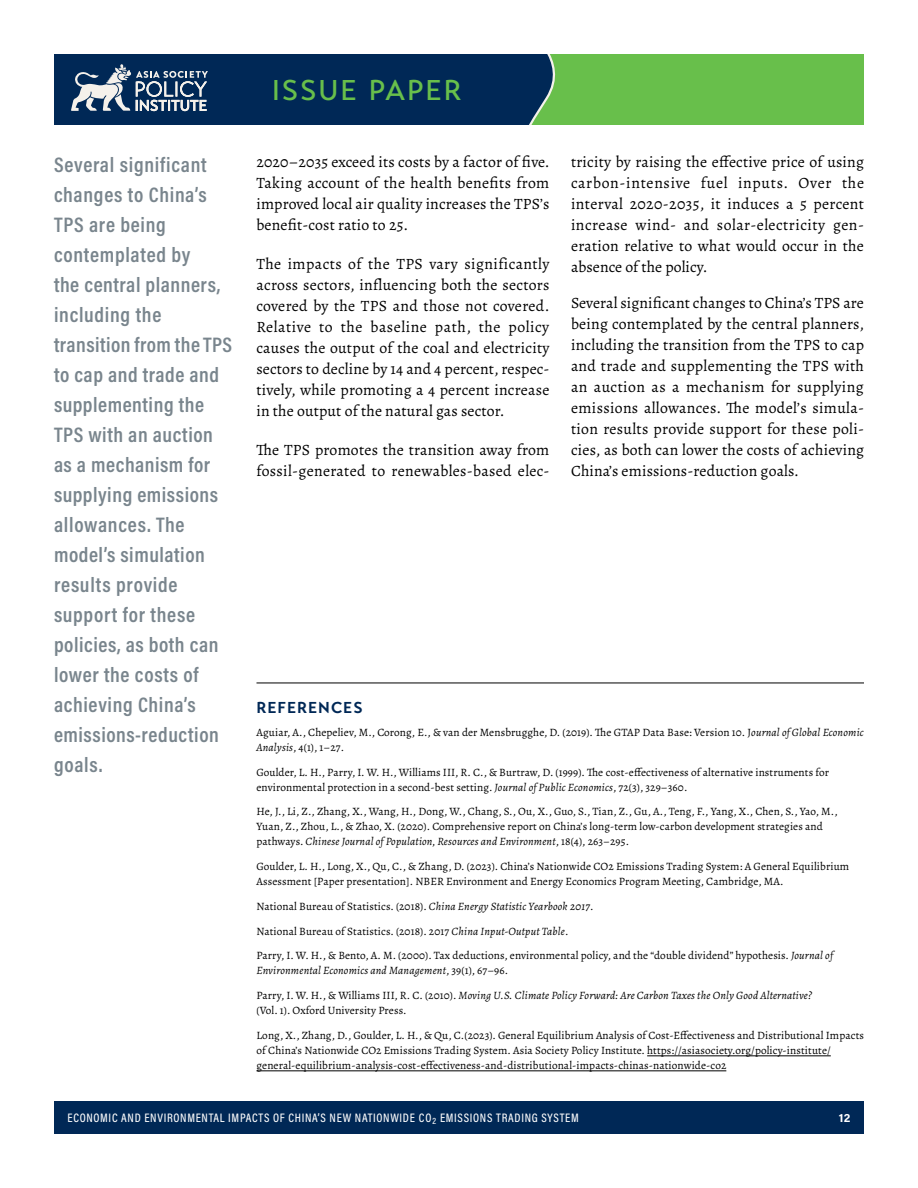
<style>
.page{position:relative;width:918px;height:1188px;background:#fff}
.page>*{position:absolute;margin:0;border:0;box-sizing:border-box;transform-origin:0 0}
.t1{font:500 28.5px "Transat Text";letter-spacing:.065em;color:#68bf4b}
.t2{font:600 21.15px/30px "Acumin Pro Cond";letter-spacing:.03em;color:#79858d}
.t3{font:15.75px/21px "Alegreya";letter-spacing:.01em;color:#000;text-align:justify}
.t4{font:700 15.75px "Transat Text";letter-spacing:.06em;color:#002856}
.t5{font:500 12.3px "Acumin Pro Cond";letter-spacing:.055em;color:#fff}
.t6{font:700 12px "Acumin Pro";color:#fff}
.t7{font:11.25px/15px "Alegreya";letter-spacing:.01em;color:#000}
.t8{font:italic 11.25px/24.8px "Alegreya";letter-spacing:.02em;color:#000}
.s1{font-style:italic}
.s2{font-style:normal}
</style>
<div class="page">
<div style="left:472px;top:54px;width:392px;height:71px;background:#68bf4b"></div>
<div style="left:54px;top:1102px;width:810px;height:32px;background:#002856"></div>
<svg style="left:515px;top:54px;width:41px;height:71px"></svg>
<div style="left:54px;top:54px;width:461px;height:71px;background:#002856"></div>
<svg style="left:71px;top:64px;width:137px;height:48px"></svg>
<hr style="left:256px;top:683px;width:608px;height:1px;background:#000">
<hr style="left:647px;top:1056px;width:184px;height:1px;background:#000">
<hr style="left:256px;top:1071px;width:470px;height:1px;background:#000">
<h1 class="t1" style="left:272px;top:73px;width:191px">ISSUE PAPER</h1>
<p class="t3" style="left:571px;top:151px;width:295px">tricity by raising the effective price of using carbon-intensive fuel inputs. Over the interval 2020-2035, it induces a 5 percent increase wind- and solar-electricity gen&shy;eration relative to what would occur in the absence of the policy.</p>
<p class="t3" style="left:571px;top:292px;width:295px">Several significant changes to China’s TPS are being contemplated by the central planners, including the transition from the TPS to cap and trade and supplementing the TPS with an auction as a mechanism for supplying emissions allowances. The model’s simula&shy;tion results provide support for these poli&shy;cies, as both can lower the costs of achieving China’s emissions-reduction goals.</p>
<p class="t2" style="left:54px;top:149px;width:180px">Several significant changes to China’s<br>TPS are being contemplated by<br>the central planners, including the transition from the TPS to cap and trade and supplementing the<br>TPS with an auction as a mechanism for supplying emissions allowances. The model’s simulation results provide support for these policies, as both can lower the costs of achieving China’s emissions-reduction goals.</p>
<h3 class="t3" style="left:256px;top:151px;width:295px">2020–2035 exceed its costs by a factor of five.<br>Taking account of the health benefits from improved local air quality increases the TPS’s benefit-cost ratio to 25.</h3>
<p class="t3" style="left:256px;top:253px;width:295px">The impacts of the TPS vary significantly across sectors, influencing both the sectors covered by the TPS and those not covered.<br>Relative to the baseline path, the policy causes the output of the coal and electricity sectors to decline by 14 and 4 percent, respec&shy;tively, while promoting a 4 percent increase in the output of the natural gas sector.</p>
<h3 class="t3" style="left:256px;top:439px;width:294px">The TPS promotes the transition away from fossil-generated to renewables-based elec-</h3>
<h3 class="t4" style="left:256px;top:698px;width:108px">REFERENCES</h3>
<p class="t7" style="left:256px;top:725px;width:609px">Aguiar, A., Chepeliev, M., Corong, E., &amp; van der Mensbrugghe, D. (2019). The GTAP Data Base: Version 10. J<span class="s1">ournal of Global Economic<br>Analysis</span>, 4(1), 1–27.</p>
<p class="t7" style="left:256px;top:764px;width:574px">Goulder, L. H., Parry, I. W. H., Williams III, R. C., &amp; Burtraw, D. (1999). The cost-effectiveness of alternative instruments for environmental protection in a second-best setting. <span class="s1">Journal of Public Economics</span>, 72(3), 329–360.</p>
<p class="t7" style="left:256px;top:804px;width:583px">He, J., Li, Z., Zhang, X., Wang, H., Dong, W., Chang, S., Ou, X., Guo, S., Tian, Z., Gu, A., Teng, F., Yang, X., Chen, S., Yao, M.,<br>Yuan, Z., Zhou, L., &amp; Zhao, X. (2020). Comprehensive report on China’s long-term low-carbon development strategies and pathways. <span class="s1">Chinese Journal of Population, Resources and Environment</span>, 18(4), 263–295.</p>
<p class="t7" style="left:256px;top:859px;width:594px">Goulder, L. H., Long, X., Qu, C., &amp; Zhang, D. (2023). China’s Nationwide CO2 Emissions Trading System: A General Equilibrium<br>Assessment [Paper presentation]. NBER Environment and Energy Economics Program Meeting, Cambridge, MA.</p>
<p class="t7" style="left:256px;top:894px;width:578px;line-height:24.8px">National Bureau of Statistics. (2018). <span class="s1">China Energy Statistic Yearbook 2017</span>.<br>National Bureau of Statistics. (2018). 2017 <span class="s1">China Input-Output Table</span>.<br>Parry, I. W. H., &amp; Bento, A. M. (2000). Tax deductions, environmental policy, and the “double dividend” hypothesis. <span class="s1">Journal of</span></p>
<p class="t8" style="left:256px;top:958px;width:557px">Environmental Economics and Management<span class="s2">, 39(1), 67–96.<br>Parry, I. W. H., &amp; Williams III, R. C. (2010).</span> Moving U.S. Climate Policy Forward: Are Carbon Taxes the Only Good Alternative?</p>
<p class="t7" style="left:256px;top:998px;width:609px;line-height:24.8px">(Vol. 1). Oxford University Press.<br>Long, X., Zhang, D., Goulder, L. H., &amp; Qu, C.(2023). General Equilibrium Analysis of Cost-Effectiveness and Distributional Impacts</p>
<p class="t7" style="left:256px;top:1042px;width:576px">of China’s Nationwide CO2 Emissions Trading System. Asia Society Policy Institute. https://asiasociety.org/policy-institute/ general-equilibrium-analysis-cost-effectiveness-and-distributional-impacts-chinas-nationwide-co2</p>
<p class="t5" style="left:68px;top:1110px;width:513px">ECONOMIC AND ENVIRONMENTAL IMPACTS OF CHINA’S NEW NATIONWIDE CO<sub>2</sub> EMISSIONS TRADING SYSTEM</p>
<p class="t6" style="left:839px;top:1109px;width:13px">12</p>
</div>
